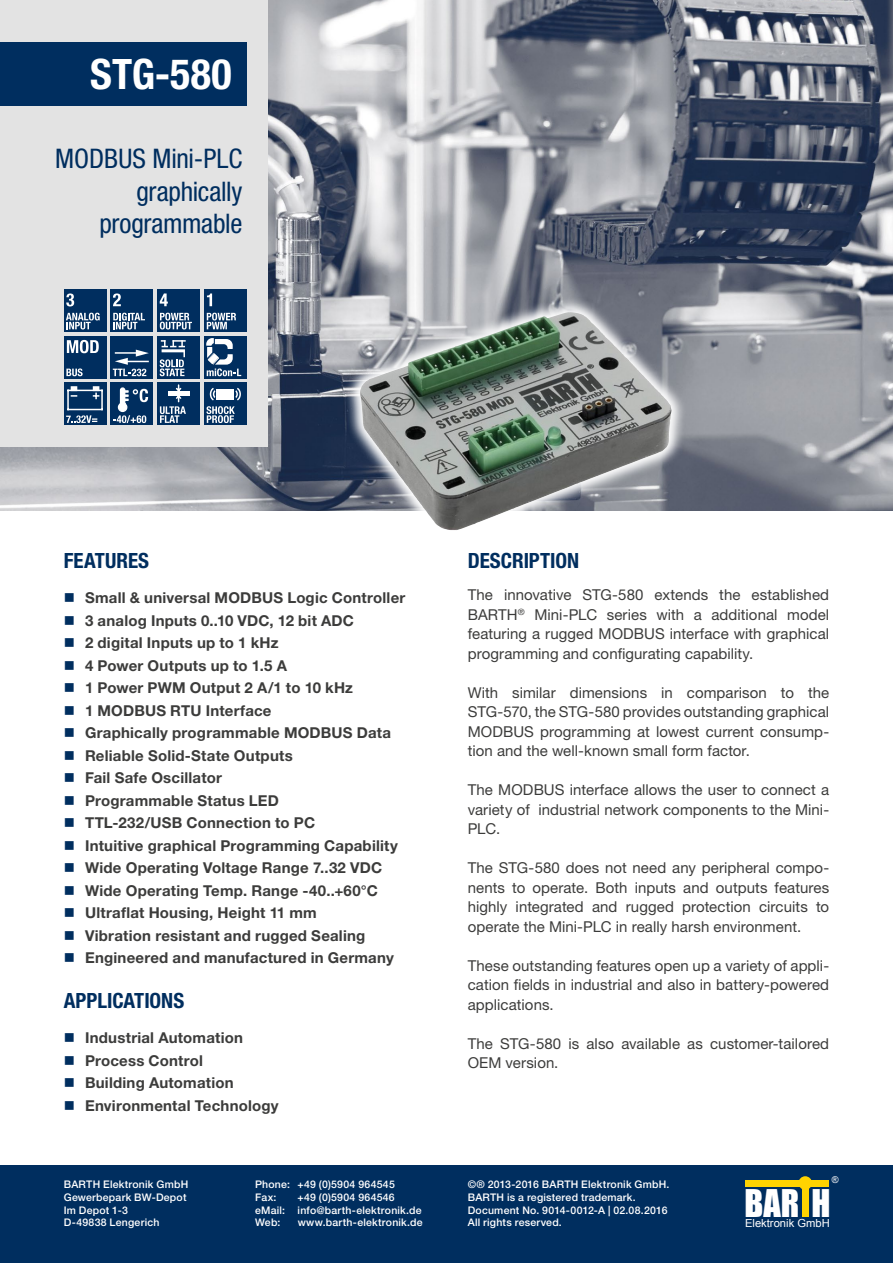
<style>
.page{position:relative;width:893px;height:1263px;background:#fff}
.page>*{position:absolute;margin:0;border:0;box-sizing:border-box;transform-origin:0 0}
.Typ{font:700 condensed 42px "Helvetica Neue LT Std";letter-spacing:.005em;color:#fff}
.t1{font:35.1px "Impact";color:#fff}
.Bezeichnung{font:condensed 27px "Helvetica Neue LT Std";letter-spacing:-.01em;color:#002e5f}
.Überschrift{font:700 condensed 21px "Helvetica Neue LT Std";color:#002e5f}
.Beschreibung{font:15px/19.5px "Helvetica Neue LT Std";letter-spacing:.005em;color:#3c3c3b;text-align:justify}
.t2{font:700 15px "Helvetica Neue LT Std";letter-spacing:.015em;color:#3c3c3b}
.t3{font:11.1px "Arial";color:#fff}
.Fußzeile{font:500 10.5px/12.6px "Helvetica Neue LT Std";letter-spacing:.02em;color:#fff}
.t4{font:9.3px "Arial";color:#fff}
</style>
<div class="page">
<div style="left:0;top:1165px;width:893px;height:98px;background:#002e5f"></div>
<div style="left:746px;top:1179px;width:83px;height:7px;background:#ffd300"></div>
<div style="left:802px;top:1186px;width:7px;height:31px;background:#ffd300"></div>
<div style="left:798px;top:1176px;width:14px;height:14px;background:#ffd300;border-radius:50%"></div>
<img style="left:0;top:0;width:893px;height:510px">
<div style="left:0;top:0;width:268px;height:446px;background:#e3e3e3"></div>
<div style="left:0;top:43px;width:247px;height:63px;background:#002e5f"></div>
<div style="left:157px;top:336px;width:43px;height:42px;background:#002e5f"></div>
<svg style="left:160px;top:340px;width:25px;height:36px"></svg>
<div style="left:204px;top:336px;width:43px;height:42px;background:#002e5f"></div>
<svg style="left:206px;top:338px;width:35px;height:38px"></svg>
<div style="left:64px;top:383px;width:42px;height:42px;background:#002e5f"></div>
<svg style="left:66px;top:415px;width:31px;height:8px"></svg>
<hr style="left:68px;top:409px;width:34px;height:1px;background:#fff">
<hr style="left:68px;top:390px;width:34px;height:1px;background:#fff">
<svg style="left:93px;top:386px;width:10px;height:23px"></svg>
<svg style="left:67px;top:386px;width:10px;height:23px"></svg>
<div style="left:204px;top:383px;width:43px;height:42px;background:#002e5f"></div>
<svg style="left:206px;top:406px;width:29px;height:17px"></svg>
<div style="left:217px;top:389px;width:17px;height:10px;background:#fff"></div>
<svg style="left:235px;top:388px;width:6px;height:12px"></svg>
<svg style="left:210px;top:388px;width:5px;height:12px"></svg>
<div style="left:157px;top:383px;width:43px;height:42px;background:#002e5f"></div>
<hr style="left:168px;top:391px;width:21px;height:4px;background:#fff">
<svg style="left:160px;top:384px;width:26px;height:39px"></svg>
<div style="left:111px;top:383px;width:42px;height:42px;background:#002e5f"></div>
<svg style="left:113px;top:387px;width:35px;height:36px"></svg>
<div style="left:111px;top:336px;width:42px;height:42px;background:#002e5f"></div>
<svg style="left:113px;top:350px;width:36px;height:26px"></svg>
<div style="left:64px;top:336px;width:42px;height:42px;background:#002e5f"></div>
<svg style="left:66px;top:368px;width:17px;height:8px"></svg>
<svg style="left:67px;top:340px;width:32px;height:13px"></svg>
<svg style="left:344px;top:296px;width:344px;height:215px;background:#8e929c"></svg>
<img style="left:360px;top:316px;width:313px;height:214px">
<div style="left:111px;top:289px;width:42px;height:43px;background:#002e5f"></div>
<svg style="left:113px;top:313px;width:32px;height:16px"></svg>
<svg style="left:113px;top:293px;width:8px;height:13px"></svg>
<div style="left:204px;top:289px;width:43px;height:43px;background:#002e5f"></div>
<svg style="left:207px;top:313px;width:29px;height:16px"></svg>
<svg style="left:207px;top:293px;width:5px;height:13px"></svg>
<div style="left:64px;top:289px;width:42px;height:43px;background:#002e5f"></div>
<svg style="left:66px;top:313px;width:34px;height:16px"></svg>
<svg style="left:66px;top:293px;width:8px;height:13px"></svg>
<div style="left:157px;top:289px;width:43px;height:43px;background:#002e5f"></div>
<svg style="left:160px;top:313px;width:32px;height:16px"></svg>
<svg style="left:160px;top:293px;width:8px;height:13px"></svg>
<p class="Typ" style="left:90px;top:49px;width:143px">STG-580</p>
<p class="Bezeichnung" style="left:55px;top:143px;width:189px">MODBUS Mini-PLC</p>
<p class="Bezeichnung" style="left:137px;top:175px;width:107px">graphically</p>
<p class="Bezeichnung" style="left:99px;top:208px;width:144px">programmable</p>
<p class="Überschrift" style="left:64px;top:548px;width:87px">FEATURES</p>
<p class="t2" style="left:85px;top:588px;width:322px">Small &amp; universal MODBUS Logic Controller</p>
<p class="t2" style="left:85px;top:611px;width:270px">3 analog Inputs 0..10 VDC, 12 bit ADC</p>
<p class="t2" style="left:85px;top:633px;width:195px">2 digital Inputs up to 1 kHz</p>
<p class="t2" style="left:85px;top:656px;width:204px">4 Power Outputs up to 1.5 A</p>
<p class="t2" style="left:85px;top:678px;width:270px">1 Power PWM Output 2 A/1 to 10 kHz</p>
<p class="t2" style="left:85px;top:701px;width:188px">1 MODBUS RTU Interface</p>
<p class="t2" style="left:85px;top:723px;width:308px">Graphically programmable MODBUS Data</p>
<p class="t2" style="left:85px;top:746px;width:209px">Reliable Solid-State Outputs</p>
<p class="t2" style="left:85px;top:768px;width:138px">Fail Safe Oscillator</p>
<p class="t2" style="left:85px;top:791px;width:195px">Programmable Status LED</p>
<p class="t2" style="left:85px;top:813px;width:232px">TTL-232/USB Connection to PC</p>
<p class="t2" style="left:85px;top:836px;width:314px">Intuitive graphical Programming Capability</p>
<p class="t2" style="left:85px;top:858px;width:299px">Wide Operating Voltage Range 7..32 VDC</p>
<p class="t2" style="left:85px;top:881px;width:294px">Wide Operating Temp. Range -40..+60°C</p>
<p class="t2" style="left:85px;top:903px;width:233px">Ultraflat Housing, Height 11 mm</p>
<p class="t2" style="left:85px;top:926px;width:282px">Vibration resistant and rugged Sealing</p>
<p class="t2" style="left:85px;top:948px;width:310px">Engineered and manufactured in Germany</p>
<p class="Überschrift" style="left:64px;top:988px;width:122px">APPLICATIONS</p>
<p class="t2" style="left:85px;top:1028px;width:160px">Industrial Automation</p>
<p class="t2" style="left:85px;top:1051px;width:120px">Process Control</p>
<p class="t2" style="left:85px;top:1073px;width:150px">Building Automation</p>
<p class="t2" style="left:85px;top:1096px;width:195px">Environmental Technology</p>
<p class="Fußzeile" style="left:64px;top:1178px;width:126px">BARTH Elektronik GmbH<br>Gewerbepark BW-Depot<br>Im Depot 1-3<br>D-49838 Lengerich</p>
<p class="Fußzeile" style="left:255px;top:1178px;width:141px">Phone: +49 (0)5904 964545<br>Fax:</p>
<p class="Fußzeile" style="left:255px;top:1191px;width:168px;text-indent:43px">+49 (0)5904 964546 eMail: info@barth-elektronik.de<br>Web:</p>
<p class="Fußzeile" style="left:298px;top:1216px;width:126px">www.barth-elektronik.de</p>
<p class="Überschrift" style="left:468px;top:548px;width:113px">DESCRIPTION</p>
<p class="Beschreibung" style="left:468px;top:585px;width:363px">The innovative STG-580 extends the established BARTH<sup>®</sup> Mini-PLC series with a additional model featuring a rugged MODBUS interface with graphical programming and configurating capability.</p>
<p class="Beschreibung" style="left:468px;top:682px;width:363px">With similar dimensions in comparison to the STG-570, the STG-580 provides outstanding graphical MODBUS programming at lowest current consump&shy;tion and the well-known small form factor.</p>
<p class="Beschreibung" style="left:468px;top:780px;width:363px">The MODBUS interface allows the user to connect a variety of industrial network components to the Mini-PLC.</p>
<p class="Beschreibung" style="left:468px;top:858px;width:363px">The STG-580 does not need any peripheral compo&shy;nents to operate. Both inputs and outputs features highly integrated and rugged protection circuits to operate the Mini-PLC in really harsh environment.</p>
<p class="Beschreibung" style="left:468px;top:955px;width:363px">These outstanding features open up a variety of appli&shy;cation fields in industrial and also in battery-powered applications.</p>
<p class="Beschreibung" style="left:468px;top:1033px;width:363px">The STG-580 is also available as customer-tailored<br>OEM version.</p>
<p class="Fußzeile" style="left:468px;top:1178px;width:203px">©® 2013-2016 BARTH Elektronik GmbH.</p>
<p class="Fußzeile" style="left:468px;top:1191px;width:169px">BARTH is a registered trademark.</p>
<p class="Fußzeile" style="left:468px;top:1203px;width:201px">Document No. 9014-0012-A | 02.08.2016</p>
<p class="Fußzeile" style="left:468px;top:1216px;width:96px">All rights reserved.</p>
<p class="t4" style="left:832px;top:1174px;width:8px">®</p>
<h2 class="t1" style="left:744px;top:1176px;width:87px">BAR H</h2>
<p class="t3" style="left:745px;top:1216px;width:86px">Elektronik GmbH</p>
</div>
